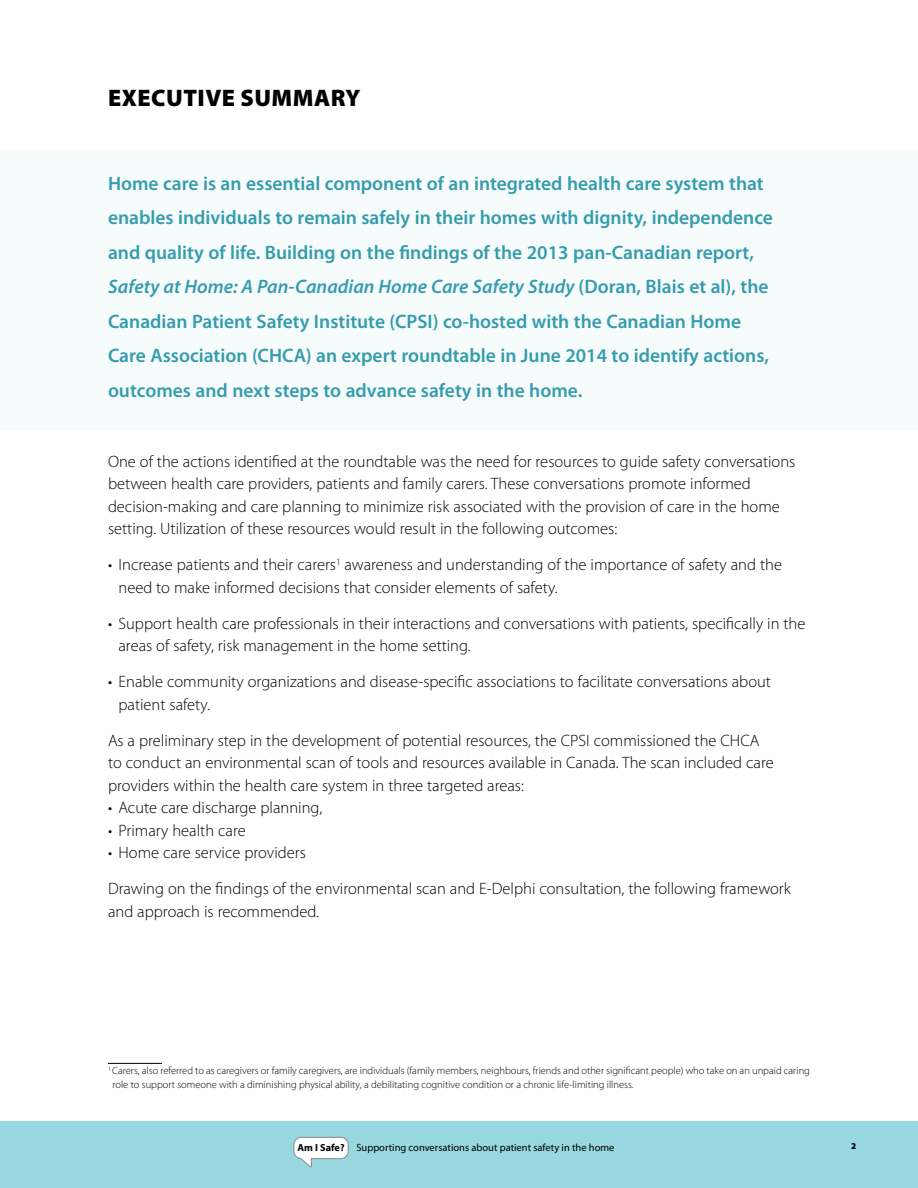
<style>
.page{position:relative;width:918px;height:1188px;background:#fff}
.page>*{position:absolute;margin:0;border:0;box-sizing:border-box;transform-origin:0 0}
.t1{font:900 24px "Myriad Pro";letter-spacing:.02em;color:#000}
.t2{font:600 19.5px/34.5px "Myriad Pro";color:#359cae}
.t3{font:300 16.5px/22.5px "Myriad Pro";color:#000}
.t4{font:300 10.5px/13.5px "Myriad Pro";color:#000}
.t5{font:10.5px "Myriad Pro";color:#000}
.t6{font:900 9px "Myriad Pro";color:#000}
.s1{font-style:italic}
.s2{font-weight:700;font-size:10.2px}
</style>
<div class="page">
<div style="left:0;top:1121px;width:918px;height:67px;background:#98d8e1"></div>
<svg style="left:293px;top:1136px;width:56px;height:32px"></svg>
<div style="left:0;top:149px;width:918px;height:282px;background:#f6fbfc"></div>
<hr style="left:108px;top:1063px;width:54px;height:1px;background:#000">
<h1 class="t1" style="left:108px;top:82px;width:254px">EXECUTIVE SUMMARY</h1>
<p class="t2" style="left:108px;top:165px;width:667px">Home care is an essential component of an integrated health care system that enables individuals to remain safely in their homes with dignity, independence and quality of life. Building on the findings of the 2013 pan-Canadian report, <span class="s1">Safety at Home: A Pan-Canadian Home Care Safety Study</span> (Doran, Blais et al), the Canadian Patient Safety Institute (CPSI) co-hosted with the Canadian Home Care Association (CHCA) an expert roundtable in June 2014 to identify actions, outcomes and next steps to advance safety in the home.</p>
<p class="t3" style="left:108px;top:450px;width:689px">One of the actions identified at the roundtable was the need for resources to guide safety conversations between health care providers, patients and family carers. These conversations promote informed decision-making and care planning to minimize risk associated with the provision of care in the home setting. Utilization of these resources would result in the following outcomes:</p>
<p class="t3" style="left:118px;top:553px;width:665px;text-indent:-10px">• Increase patients and their carers<sup>1</sup> awareness and understanding of the importance of safety and the need to make informed decisions that consider elements of safety.</p>
<p class="t3" style="left:118px;top:612px;width:689px;text-indent:-10px">• Support health care professionals in their interactions and conversations with patients, specifically in the areas of safety, risk management in the home setting.</p>
<p class="t3" style="left:118px;top:670px;width:654px;text-indent:-10px">• Enable community organizations and disease-specific associations to facilitate conversations about patient safety.</p>
<p class="t3" style="left:108px;top:729px;width:667px">As a preliminary step in the development of potential resources, the CPSI commissioned the CHCA to conduct an environmental scan of tools and resources available in Canada. The scan included care providers within the health care system in three targeted areas:</p>
<p class="t3" style="left:108px;top:796px;width:216px">• Acute care discharge planning,</p>
<p class="t3" style="left:108px;top:819px;width:139px">• Primary health care</p>
<p class="t3" style="left:108px;top:834px;width:684px;line-height:36px">• Home care service providers<br>Drawing on the findings of the environmental scan and E-Delphi consultation, the following framework</p>
<p class="t3" style="left:108px;top:900px;width:213px">and approach is recommended.</p>
<p class="t4" style="left:113px;top:1064px;width:699px;text-indent:-5px"><sup>1</sup> Carers, also referred to as caregivers or family caregivers, are individuals (family members, neighbours, friends and other significant people) who take on an unpaid caring role to support someone with a diminishing physical ability, a debilitating cognitive condition or a chronic life-limiting illness.</p>
<p class="t5" style="left:298px;top:1141px;width:318px"><span class="s2">Am I Safe?</span> Supporting conversations about patient safety in the home</p>
<p class="t6" style="left:851px;top:1140px;width:7px">2</p>
</div>
